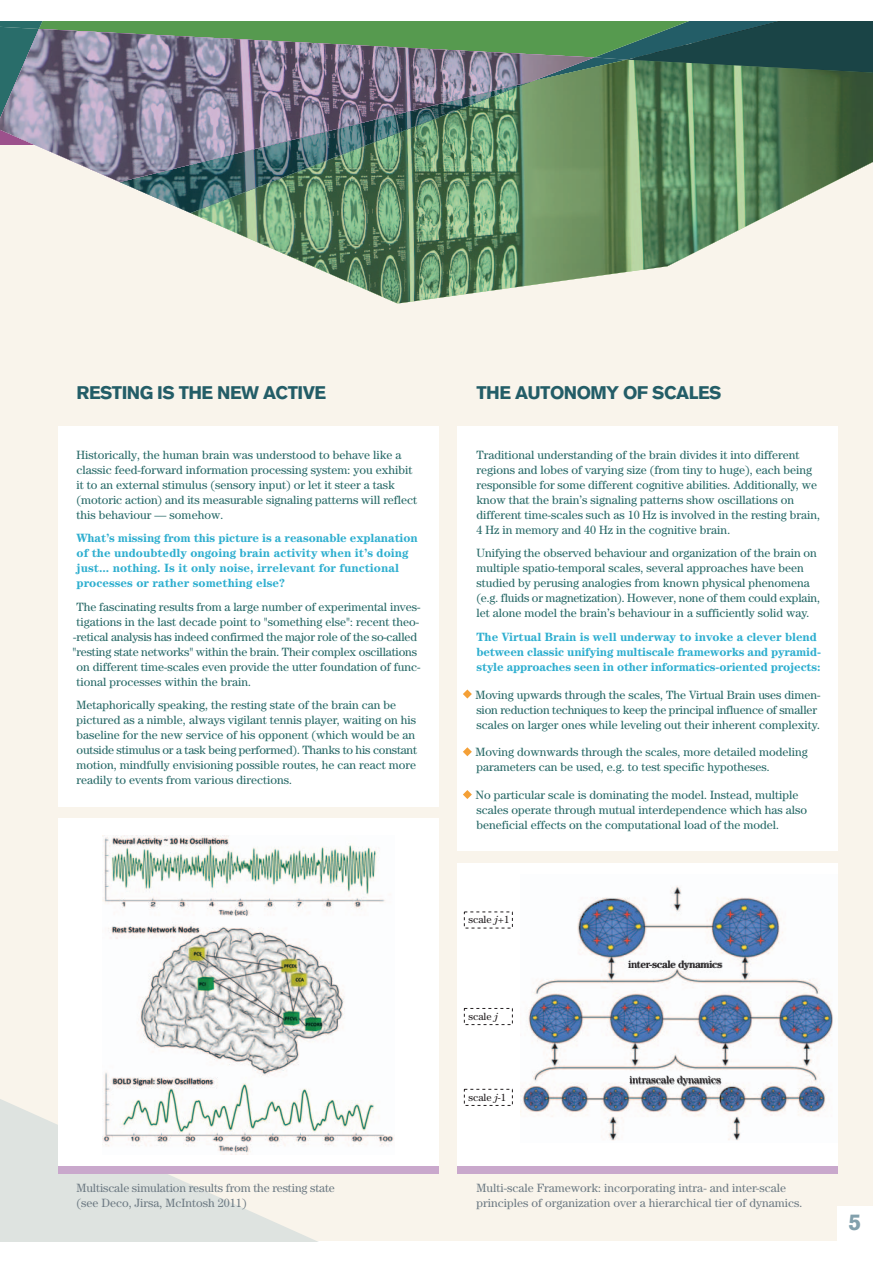
<style>
.page{position:relative;width:893px;height:1263px;background:#fff}
.page>*{position:absolute;margin:0;border:0;box-sizing:border-box;transform-origin:0 0}
.t1{font:900 22.5px "Akzidenz Grotesk";color:#82a0ac}
.t2{font:900 18px "Akzidenz Grotesk";letter-spacing:-.03em;color:#235d67}
.t3{font:12px/15px "Century";color:#266866}
.t4{font:700 12px/15px "Century";letter-spacing:-.005em;color:#2daecf}
.t5{font:12px/15px "Century";color:#6e7b84}
.t6{font:10.5px "Century";color:#231f20}
.s1{font-style:italic}
</style>
<div class="page">
<div style="left:0;top:21px;width:872px;height:1220px;background:#f9f4eb"></div>
<svg style="left:0;top:1099px;width:316px;height:142px;fill:#dee3e0"></svg>
<img style="left:190px;top:213px;width:583px;height:91px">
<img style="left:0;top:21px;width:872px;height:192px">
<div style="left:58px;top:818px;width:380px;height:356px;background:#fff"></div>
<div style="left:837px;top:1206px;width:35px;height:35px;background:#fff"></div>
<div style="left:58px;top:426px;width:380px;height:380px;background:#fff"></div>
<div style="left:457px;top:426px;width:380px;height:424px;background:#fff"></div>
<div style="left:457px;top:863px;width:380px;height:311px;background:#fff"></div>
<img style="left:520px;top:886px;width:313px;height:255px">
<div style="left:58px;top:1166px;width:380px;height:8px;background:#c9a8cc"></div>
<div style="left:457px;top:1166px;width:380px;height:8px;background:#c9a8cc"></div>
<img style="left:102px;top:836px;width:292px;height:319px">
<svg style="left:463px;top:690px;width:9px;height:9px"></svg>
<svg style="left:463px;top:747px;width:9px;height:9px"></svg>
<svg style="left:463px;top:790px;width:9px;height:9px"></svg>
<div style="left:464px;top:1008px;width:48px;height:17px;border:1px dashed #231f20"></div>
<div style="left:464px;top:1089px;width:48px;height:17px;border:1px dashed #231f20"></div>
<h2 class="t2" style="left:77px;top:386px;width:251px">RESTING IS THE NEW ACTIVE</h2>
<h2 class="t2" style="left:476px;top:386px;width:246px">THE AUTONOMY OF SCALES</h2>
<p class="t3" style="left:77px;top:448px;width:342px">Historically, the human brain was understood to behave like a classic feed-forward information processing system: you exhibit it to an external stimulus (sensory input) or let it steer a task (motoric action) and its measurable signaling patterns will reflect this behaviour — somehow.</p>
<p class="t4" style="left:77px;top:532px;width:343px">What’s missing from this picture is a reasonable explanation of the undoubtedly ongoing brain activity when it’s doing just... nothing. Is it only noise, irrelevant for functional processes or rather something else?</p>
<p class="t3" style="left:77px;top:600px;width:345px">The fascinating results from a large number of experimental inves-</p>
<p class="t3" style="left:77px;top:615px;width:344px">tigations in the last decade point to "something else": recent theo-</p>
<p class="t3" style="left:73px;top:630px;width:345px">-retical analysis has indeed confirmed the major role of the so-called</p>
<p class="t3" style="left:73px;top:645px;width:346px">"resting state networks" within the brain. Their complex oscillations</p>
<p class="t3" style="left:77px;top:660px;width:345px">on different time-scales even provide the utter foundation of func-</p>
<p class="t3" style="left:77px;top:675px;width:176px">tional processes within the brain.</p>
<p class="t3" style="left:77px;top:699px;width:342px">Metaphorically speaking, the resting state of the brain can be pictured as a nimble, always vigilant tennis player, waiting on his baseline for the new service of his opponent (which would be an outside stimulus or a task being performed). Thanks to his constant motion, mindfully envisioning possible routes, he can react more readily to events from various directions.</p>
<p class="t3" style="left:476px;top:448px;width:345px">Traditional understanding of the brain divides it into different regions and lobes of varying size (from tiny to huge), each being responsible for some different cognitive abilities. Additionally, we know that the brain’s signaling patterns show oscillations on different time-scales such as 10 Hz is involved in the resting brain, 4 Hz in memory and 40 Hz in the cognitive brain.</p>
<p class="t3" style="left:476px;top:547px;width:345px">Unifying the observed behaviour and organization of the brain on multiple spatio-temporal scales, several approaches have been studied by perusing analogies from known physical phenomena (e.g. fluids or magnetization). However, none of them could explain, let alone model the brain’s behaviour in a sufficiently solid way.</p>
<p class="t4" style="left:476px;top:630px;width:346px">The Virtual Brain is well underway to invoke a clever blend between classic unifying multiscale frameworks and pyramid&shy;style approaches seen in other informatics-oriented projects:</p>
<p class="t3" style="left:475px;top:688px;width:346px">Moving upwards through the scales, The Virtual Brain uses dimen&shy;sion reduction techniques to keep the principal influence of smaller scales on larger ones while leveling out their inherent complexity.</p>
<p class="t3" style="left:475px;top:746px;width:334px">Moving downwards through the scales, more detailed modeling parameters can be used, e.g. to test specific hypotheses.</p>
<p class="t3" style="left:475px;top:788px;width:333px">No particular scale is dominating the model. Instead, multiple scales operate through mutual interdependence which has also beneficial effects on the computational load of the model.</p>
<p class="t6" style="left:468px;top:916px;width:43px">scale <span class="s1">j</span>+1</p>
<p class="t6" style="left:628px;top:960px;width:95px">inter-scale dynamics</p>
<p class="t6" style="left:468px;top:1012px;width:31px">scale <span class="s1">j</span></p>
<p class="t6" style="left:629px;top:1076px;width:93px">intrascale dynamics</p>
<p class="t6" style="left:468px;top:1093px;width:39px">scale <span class="s1">j</span>-1</p>
<p class="t5" style="left:77px;top:1182px;width:260px">Multiscale simulation results from the resting state (see Deco, Jirsa, McIntosh 2011)</p>
<p class="t5" style="left:476px;top:1182px;width:327px">Multi-scale Framework: incorporating intra- and inter-scale principles of organization over a hierarchical tier of dynamics.</p>
<h1 class="t1" style="left:848px;top:1214px;width:14px">5</h1>
</div>
